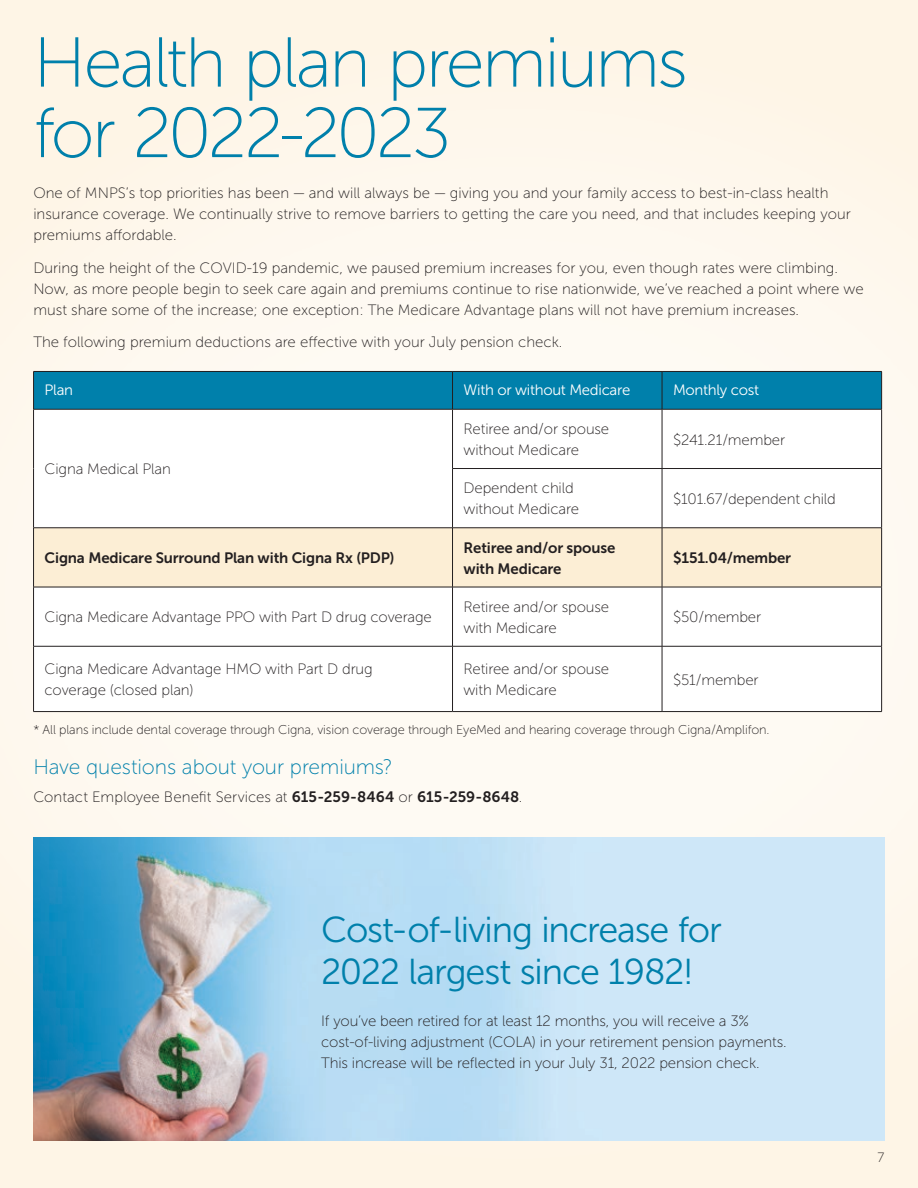
<style>
.page{position:relative;width:918px;height:1188px;background:#fef5e6}
.page>*{position:absolute;margin:0;border:0;box-sizing:border-box;transform-origin:0 0}
.t1{font:70.5px/70.5px "Museo Sans 100";letter-spacing:-.04em;color:#0080ab}
.t2{font:36px/42px "Museo Sans 300";letter-spacing:-.035em;color:#0080ab}
.t3{font:21px "Museo Sans 100";letter-spacing:-.005em;color:#0080ab}
.t4{font:15px/21px "Museo Sans 100";color:#231f20}
.t5{font:15px/21px "Museo Sans 700";letter-spacing:-.01em;color:#231f20}
.t6{font:15px "Museo Sans 300";letter-spacing:-.02em;color:#fff}
.t7{font:13.5px "Museo Sans 100";color:#231f20}
.t8{font:12.75px "Museo Sans 100";letter-spacing:-.01em;color:#231f20}
.s1{font-family:"Museo Sans 700"}
</style>
<div class="page">
<div style="left:33px;top:239px;width:885px;height:902px;background:#fef9f2"></div>
<img style="left:34px;top:837px;width:850px;height:304px">
<div style="left:34px;top:371px;width:419px;height:38px;background:#0080ab"></div>
<div style="left:453px;top:372px;width:428px;height:37px;background:#0080ab"></div>
<div style="left:34px;top:410px;width:847px;height:301px;background:#fff"></div>
<div style="left:34px;top:529px;width:847px;height:58px;background:#fceed5"></div>
<hr style="left:33px;top:409px;width:1px;height:60px;background:#231f20">
<hr style="left:452px;top:409px;width:1px;height:59px;background:#231f20">
<hr style="left:662px;top:409px;width:1px;height:59px;background:#231f20">
<hr style="left:881px;top:409px;width:1px;height:59px;background:#231f20">
<hr style="left:33px;top:469px;width:1px;height:59px;background:#231f20">
<hr style="left:452px;top:468px;width:210px;height:1px;background:#231f20">
<hr style="left:452px;top:469px;width:1px;height:59px;background:#231f20">
<hr style="left:662px;top:468px;width:220px;height:1px;background:#231f20">
<hr style="left:662px;top:469px;width:1px;height:59px;background:#231f20">
<hr style="left:881px;top:469px;width:1px;height:59px;background:#231f20">
<hr style="left:33px;top:528px;width:420px;height:1px;background:#231f20">
<hr style="left:33px;top:528px;width:1px;height:59px;background:#231f20">
<hr style="left:453px;top:528px;width:209px;height:1px;background:#231f20">
<hr style="left:452px;top:528px;width:1px;height:59px;background:#231f20">
<hr style="left:662px;top:528px;width:220px;height:1px;background:#231f20">
<hr style="left:662px;top:528px;width:1px;height:59px;background:#231f20">
<hr style="left:881px;top:528px;width:1px;height:59px;background:#231f20">
<hr style="left:33px;top:587px;width:420px;height:1px;background:#231f20">
<hr style="left:33px;top:587px;width:1px;height:59px;background:#231f20">
<hr style="left:453px;top:587px;width:209px;height:1px;background:#231f20">
<hr style="left:452px;top:587px;width:1px;height:59px;background:#231f20">
<hr style="left:662px;top:587px;width:220px;height:1px;background:#231f20">
<hr style="left:662px;top:587px;width:1px;height:59px;background:#231f20">
<hr style="left:881px;top:587px;width:1px;height:59px;background:#231f20">
<hr style="left:33px;top:646px;width:420px;height:1px;background:#231f20">
<hr style="left:33px;top:646px;width:1px;height:65px;background:#231f20">
<hr style="left:453px;top:646px;width:209px;height:1px;background:#231f20">
<hr style="left:452px;top:646px;width:1px;height:65px;background:#231f20">
<hr style="left:662px;top:646px;width:220px;height:1px;background:#231f20">
<hr style="left:662px;top:646px;width:1px;height:65px;background:#231f20">
<hr style="left:881px;top:646px;width:1px;height:65px;background:#231f20">
<hr style="left:33px;top:711px;width:420px;height:1px;background:#231f20">
<hr style="left:453px;top:711px;width:209px;height:1px;background:#231f20">
<hr style="left:662px;top:711px;width:220px;height:1px;background:#231f20">
<hr style="left:453px;top:371px;width:209px;height:1px;background:#231f20">
<hr style="left:662px;top:371px;width:220px;height:1px;background:#231f20">
<hr style="left:662px;top:372px;width:1px;height:37px;background:#231f20">
<hr style="left:453px;top:409px;width:209px;height:1px;background:#231f20">
<hr style="left:662px;top:409px;width:220px;height:1px;background:#231f20">
<hr style="left:881px;top:372px;width:1px;height:37px;background:#231f20">
<hr style="left:33px;top:371px;width:420px;height:1px;background:#231f20">
<hr style="left:33px;top:372px;width:1px;height:37px;background:#231f20">
<hr style="left:452px;top:372px;width:1px;height:37px;background:#231f20">
<hr style="left:33px;top:409px;width:420px;height:1px;background:#231f20">
<h1 class="t1" style="left:33px;top:28px;width:656px">Health plan premiums for 2022-2023</h1>
<p class="t4" style="left:33px;top:183px;width:819px">One of MNPS’s top priorities has been — and will always be — giving you and your family access to best-in-class health insurance coverage. We continually strive to remove barriers to getting the care you need, and that includes keeping your premiums affordable.</p>
<p class="t4" style="left:33px;top:257px;width:832px">During the height of the COVID-19 pandemic, we paused premium increases for you, even though rates were climbing.<br>Now, as more people begin to seek care again and premiums continue to rise nationwide, we’ve reached a point where we must share some of the increase; one exception: The Medicare Advantage plans will not have premium increases.</p>
<p class="t4" style="left:33px;top:332px;width:531px">The following premium deductions are effective with your July pension check.</p>
<p class="t6" style="left:45px;top:382px;width:30px">Plan</p>
<p class="t6" style="left:464px;top:382px;width:168px">With or without Medicare</p>
<p class="t6" style="left:673px;top:382px;width:88px">Monthly cost</p>
<p class="t4" style="left:45px;top:459px;width:128px">Cigna Medical Plan</p>
<p class="t4" style="left:464px;top:419px;width:147px">Retiree and/or spouse without Medicare</p>
<p class="t4" style="left:673px;top:429px;width:114px">$241.21/member</p>
<p class="t4" style="left:464px;top:478px;width:117px">Dependent child without Medicare</p>
<p class="t4" style="left:673px;top:488px;width:164px">$101.67/dependent child</p>
<p class="t5" style="left:45px;top:547px;width:352px">Cigna Medicare Surround Plan with Cigna Rx (PDP)</p>
<p class="t5" style="left:464px;top:537px;width:153px">Retiree and/or spouse with Medicare</p>
<p class="t5" style="left:673px;top:547px;width:120px">$151.04/member</p>
<p class="t4" style="left:45px;top:607px;width:389px">Cigna Medicare Advantage PPO with Part D drug coverage</p>
<p class="t4" style="left:464px;top:596px;width:147px">Retiree and/or spouse with Medicare</p>
<p class="t4" style="left:673px;top:607px;width:90px">$50/member</p>
<p class="t4" style="left:45px;top:659px;width:330px">Cigna Medicare Advantage HMO with Part D drug coverage (closed plan)</p>
<p class="t4" style="left:464px;top:659px;width:147px">Retiree and/or spouse with Medicare</p>
<p class="t4" style="left:673px;top:669px;width:87px">$51/member</p>
<p class="t8" style="left:33px;top:722px;width:738px">* All plans include dental coverage through Cigna, vision coverage through EyeMed and hearing coverage through Cigna/Amplifon.</p>
<h3 class="t3" style="left:33px;top:756px;width:361px">Have questions about your premiums?</h3>
<p class="t4" style="left:33px;top:786px;width:491px">Contact Employee Benefit Services at <span class="s1">615-259-8464</span> or <span class="s1">615-259-8648</span>.</p>
<h2 class="t2" style="left:321px;top:909px;width:402px">Cost-of-living increase for<br>2022 largest since 1982!</h2>
<p class="t4" style="left:321px;top:1010px;width:467px">If you’ve been retired for at least 12 months, you will receive a 3% cost-of-living adjustment (COLA) in your retirement pension payments.<br>This increase will be reflected in your July 31, 2022 pension check.</p>
<p class="t7" style="left:877px;top:1150px;width:8px">7</p>
</div>
